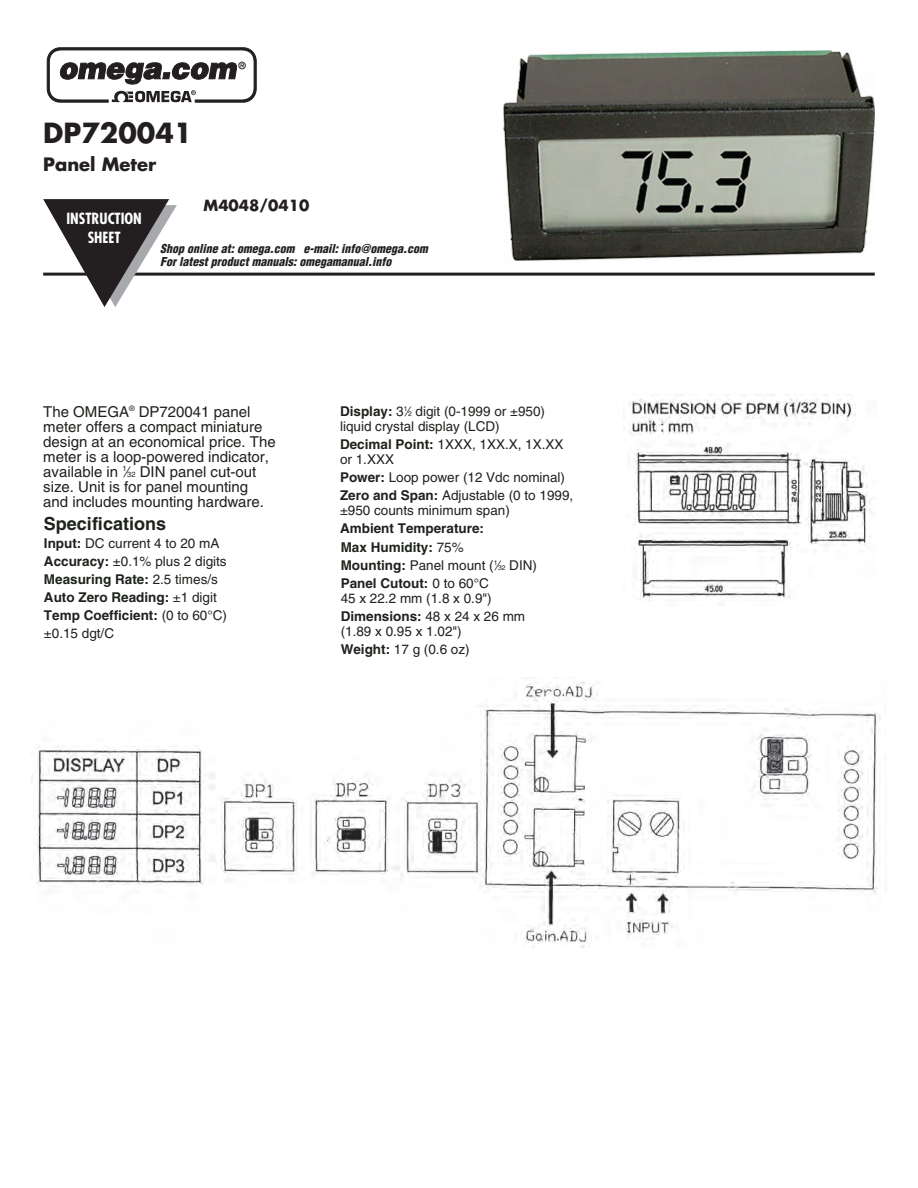
<style>
.page{position:relative;width:918px;height:1188px;background:#fff}
.page>*{position:absolute;margin:0;border:0;box-sizing:border-box;transform-origin:0 0}
.t1{font:700 27px "Futura";color:#231f20}
.t2{font:700 18px "Helvetica";color:#1e221c}
.t3{font:700 18px "Futura";color:#231f20}
.t4{font:15px/15px "Helvetica";color:#1e221c}
.t5{font:700 condensed 15px/19.4px "Futura";color:#fff;text-align:center}
.t6{font:700 15px "Futura";color:#231f20}
.t7{font:13.5px/18px "Helvetica";color:#1e221c}
.t8{font:700 13.5px/18px "Helvetica";color:#1e221c}
.t9{font:italic 900 condensed 12px/13.5px "Helvetica";color:#231f20}
.s1{font-size:7.5px}
.s2{font-weight:700}
.s3{font-size:6.75px}
.s4{font-weight:400}
.s5{font-weight:400;font-size:6.75px}
</style>
<div class="page">
<svg style="left:47px;top:48px;width:209px;height:54px"></svg>
<hr style="left:43px;top:273px;width:832px;height:3px;background:#231f20">
<svg style="left:43px;top:199px;width:134px;height:108px"></svg>
<img style="left:503px;top:50px;width:372px;height:210px">
<img style="left:37px;top:681px;width:844px;height:267px">
<img style="left:623px;top:395px;width:248px;height:211px">
<h1 class="t1" style="left:43px;top:114px;width:151px">DP720041</h1>
<h2 class="t3" style="left:43px;top:152px;width:114px">Panel Meter</h2>
<p class="t5" style="left:66px;top:209px;width:77px">INSTRUCTION<br>SHEET</p>
<p class="t6" style="left:204px;top:195px;width:107px">M4048/0410</p>
<p class="t9" style="left:160px;top:242px;width:272px">Shop online at:omega.com e-mail:info@omega.com<br>Forlatestproductmanuals:omegamanual.info</p>
<p class="t4" style="left:43px;top:404px;width:234px">The OMEGA<sup>®</sup> DP720041 panel meter offers a compact miniature design at an economical price. The meter is a loop-powered indicator, available in <sup>1</sup>⁄<span class="s1">32</span> DIN panel cut-out size. Unit is for panel mounting and includes mounting hardware.</p>
<h2 class="t2" style="left:44px;top:513px;width:124px">Specifications</h2>
<p class="t7" style="left:44px;top:534px;width:185px"><span class="s2">Input:</span> DC current 4 to 20 mA<br><span class="s2">Accuracy:</span> ±0.1% plus 2 digits<br><span class="s2">Measuring Rate:</span> 2.5 times/s<br><span class="s2">Auto Zero Reading:</span> ±1 digit<br><span class="s2">Temp Coefficient:</span> (0 to 60°C) ±0.15 dgt/C</p>
<p class="t7" style="left:340px;top:403px;width:207px;line-height:15px"><span class="s2">Display:</span> 3<sup>1</sup>⁄<span class="s3">2</span> digit (0-1999 or ±950) liquid crystal display (LCD)</p>
<p class="t7" style="left:340px;top:436px;width:225px;line-height:15px"><span class="s2">Decimal Point:</span> 1XXX, 1XX.X, 1X.XX or 1.XXX</p>
<p class="t7" style="left:340px;top:468px;width:235px"><span class="s2">Power:</span> Loop power (12 Vdc nominal)<br><span class="s2">Zero and Span:</span> Adjustable (0 to 1999,</p>
<p class="t7" style="left:340px;top:501px;width:171px">±950 counts minimum span)</p>
<p class="t8" style="left:340px;top:519px;width:146px">Ambient Temperature:</p>
<p class="t8" style="left:341px;top:538px;width:198px">Max Humidity: <span class="s4">75%<br></span>Mounting: <span class="s4">Panel mount (</span><sup>1</sup><span class="s4">⁄</span><span class="s5">32</span> <span class="s4">DIN)</span></p>
<p class="t7" style="left:341px;top:589px;width:186px">45 x 22.2 mm (1.8 x 0.9")<br><span class="s2">Dimensions:</span> 48 x 24 x 26 mm</p>
<p class="t7" style="left:341px;top:622px;width:131px">(1.89 x 0.95 x 1.02")<br><span class="s2">Weight:</span> 17 g (0.6 oz)</p>
<p class="t8" style="left:341px;top:574px;width:150px">Panel Cutout: <span class="s4">0 to 60°C</span></p>
</div>
